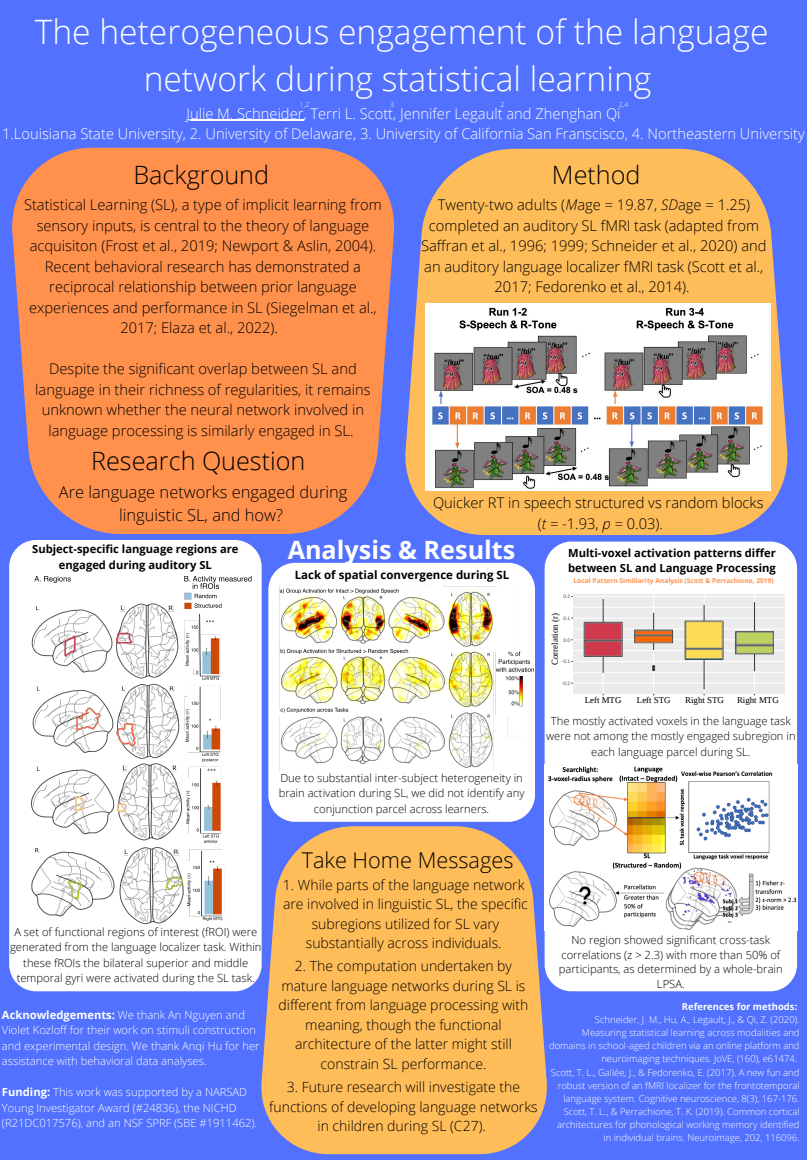
<style>
.page{position:relative;width:807px;height:1160px;background:#fff}
.page>*{position:absolute;margin:0;border:0;box-sizing:border-box;transform-origin:0 0}
.t1{font:300 33.6px/47px "Open Sans";color:#fff;text-align:center}
.t2{font:300 25.2px "Open Sans";color:#000}
.t3{font:700 25.2px "Open Sans";color:#fff}
.t4{font:300 21.7px "Open Sans";color:#000}
.t5{font:300 16.45px/22.8px "Open Sans";color:#000;text-align:center}
.t6{font:300 14.7px/20.5px "Open Sans";color:#000;text-align:center}
.t7{font:300 14.7px/20.5px "Open Sans";color:#fff;text-align:center}
.t8{font:300 14px/19.4px "Open Sans";color:#000;text-align:center}
.t9{font:700 11.48px "Open Sans";color:#000}
.t10{font:300 11.2px/15.5px "Open Sans";color:#000;text-align:center}
.t11{font:300 11.2px/15.5px "Open Sans";color:#fff}
.t12{font:700 11.2px/15.5px "Open Sans";color:#000}
.t13{font:300 9.45px/13.1px "Open Sans";color:#fff;text-align:right}
.t14{font:700 9.45px "Open Sans";color:#fff}
.t15{font:8.89px "Liberation Serif";color:#000}
.t16{font:300 7px "Open Sans";color:#fff}
.t17{font:700 6.65px "Open Sans";color:#ff914d}
.t18{font:4.9px "Liberation Sans";color:#4d4d4d}
.s1{font-style:italic}
.s2{font-weight:700}
</style>
<div class="page">
<div style="left:0;top:0;width:806px;height:1159px;background:#5271ff"></div>
<svg style="left:12px;top:148px;width:382px;height:386px;background:#f08e5c"></svg>
<svg style="left:405px;top:149px;width:382px;height:386px;background:#e4b173"></svg>
<div style="left:9px;top:540px;width:252px;height:451px;background:#fff;border-radius:27px"></div>
<div style="left:268px;top:562px;width:267px;height:259px;background:#fff;border-radius:27px"></div>
<div style="left:544px;top:541px;width:252px;height:450px;background:#fff;border-radius:27px"></div>
<img style="left:388px;top:585px;width:145px;height:185px">
<svg style="left:261px;top:826px;width:286px;height:327px;background:#f2b764"></svg>
<img style="left:31px;top:576px;width:357px;height:394px">
<div style="left:572px;top:594px;width:212px;height:99px;background:#ebebeb"></div>
<hr style="left:572px;top:672px;width:212px;height:1px;background:#fff">
<hr style="left:572px;top:650px;width:212px;height:1px;background:#fff">
<hr style="left:572px;top:628px;width:212px;height:1px;background:#fff">
<hr style="left:572px;top:607px;width:212px;height:1px;background:#fff">
<hr style="left:572px;top:682px;width:212px;height:1px;background:#fff">
<hr style="left:572px;top:661px;width:212px;height:1px;background:#fff">
<hr style="left:572px;top:639px;width:212px;height:1px;background:#fff">
<hr style="left:572px;top:617px;width:212px;height:1px;background:#fff">
<hr style="left:572px;top:596px;width:212px;height:1px;background:#fff">
<hr style="left:602px;top:594px;width:1px;height:99px;background:#fff">
<hr style="left:653px;top:594px;width:1px;height:99px;background:#fff">
<hr style="left:703px;top:594px;width:1px;height:99px;background:#fff">
<hr style="left:754px;top:594px;width:1px;height:99px;background:#fff">
<svg style="left:602px;top:599px;width:1px;height:23px"></svg>
<svg style="left:602px;top:656px;width:1px;height:16px"></svg>
<hr style="left:584px;top:640px;width:38px;height:1px;background:#333">
<svg style="left:652px;top:665px;width:3px;height:6px"></svg>
<svg style="left:653px;top:612px;width:1px;height:17px"></svg>
<svg style="left:703px;top:604px;width:1px;height:16px"></svg>
<hr style="left:703px;top:659px;width:1px;height:30px;background:#333">
<hr style="left:685px;top:648px;width:37px;height:1px;background:#333">
<div style="left:584px;top:623px;width:37px;height:16px;background:#d0384e"></div>
<div style="left:584px;top:622px;width:37px;height:18px;border:1px solid #808080"></div>
<div style="left:584px;top:641px;width:37px;height:15px;background:#d0384e"></div>
<div style="left:584px;top:640px;width:37px;height:16px;border:1px solid #808080"></div>
<hr style="left:635px;top:630px;width:36px;height:4px;background:#f60">
<div style="left:634px;top:630px;width:38px;height:5px;border:1px solid #808080"></div>
<div style="left:635px;top:636px;width:36px;height:6px;background:#f60"></div>
<div style="left:634px;top:635px;width:38px;height:7px;border:1px solid #808080"></div>
<div style="left:685px;top:621px;width:37px;height:27px;background:#fd5"></div>
<div style="left:685px;top:621px;width:37px;height:27px;border:1px solid #808080"></div>
<div style="left:685px;top:649px;width:37px;height:9px;background:#fd5"></div>
<div style="left:685px;top:649px;width:37px;height:10px;border:1px solid #808080"></div>
<svg style="left:735px;top:602px;width:38px;height:69px"></svg>
<img style="left:425px;top:303px;width:345px;height:187px">
<img style="left:544px;top:766px;width:252px;height:163px">
<hr style="left:186px;top:119px;width:117px;height:2px;background:#fff">
<h1 class="t1" style="left:35px;top:7px;width:734px">The heterogeneous engagement of the language network during statistical learning</h1>
<p class="t7" style="left:2px;top:103px;width:804px">Julie M. Schneider, Terri L. Scott, Jennifer Legault and Zhenghan Qi<br>1.Louisiana State University, 2. University of Delaware, 3. University of California San Franscisco, 4. Northeastern University</p>
<p class="t16" style="left:300px;top:99px;width:11px">1,2</p>
<p class="t16" style="left:390px;top:99px;width:5px">3</p>
<p class="t16" style="left:500px;top:99px;width:5px">2</p>
<p class="t16" style="left:618px;top:99px;width:11px">2,4</p>
<h2 class="t2" style="left:133px;top:157px;width:137px">Background</h2>
<p class="t6" style="left:24px;top:194px;width:359px">Statistical Learning (SL), a type of implicit learning from sensory inputs, is central to the theory of language acquisiton (Frost et al., 2019; Newport &amp; Aslin, 2004).<br>Recent behavioral research has demonstrated a reciprocal relationship between prior language experiences and performance in SL (Siegelman et al., 2017; Elaza et al., 2022).</p>
<p class="t6" style="left:35px;top:358px;width:337px">Despite the significant overlap between SL and language in their richness of regularities, it remains unknown whether the neural network involved in language processing is similarly engaged in SL.</p>
<h2 class="t2" style="left:91px;top:443px;width:216px">Research Question</h2>
<p class="t5" style="left:59px;top:480px;width:290px">Are language networks engaged during linguistic SL, and how?</p>
<h2 class="t2" style="left:552px;top:157px;width:90px">Method</h2>
<p class="t6" style="left:421px;top:194px;width:347px">Twenty-two adults (<span class="s1">M</span>age = 19.87, <span class="s1">SD</span>age = 1.25) completed an auditory SL fMRI task (adapted from Saffran et al., 1996; 1999; Schneider et al., 2020) and an auditory language localizer fMRI task (Scott et al., 2017; Fedorenko et al., 2014).</p>
<p class="t6" style="left:433px;top:492px;width:332px">Quicker RT in speech structured vs random blocks (<span class="s1">t</span> = -1.93, <span class="s1">p</span> = 0.03).</p>
<p class="t12" style="left:32px;top:541px;width:208px;text-align:center">Subject-specific language regions are engaged during auditory SL</p>
<h2 class="t3" style="left:287px;top:532px;width:229px">Analysis &amp; Results</h2>
<p class="t9" style="left:295px;top:566px;width:216px">Lack of spatial convergence during SL</p>
<p class="t10" style="left:278px;top:769px;width:247px">Due to substantial inter-subject heterogeneity in brain activation during SL, we did not identify any conjunction parcel across learners.</p>
<p class="t12" style="left:568px;top:544px;width:209px">Multi-voxel activation patterns differ between SL and Language Processing</p>
<p class="t17" style="left:573px;top:576px;width:202px">Local Pattern Similiarity Analysis (Scott &amp; Perrachione, 2019)</p>
<p class="t18" style="left:563px;top:593px;width:8px">0.2</p>
<p class="t15" style="left:550px;top:665px;width:53px;rotate:-90deg">Correlation (r)</p>
<p class="t18" style="left:563px;top:615px;width:8px">0.1</p>
<p class="t18" style="left:563px;top:637px;width:8px">0.0</p>
<p class="t18" style="left:561px;top:658px;width:10px">-0.1</p>
<p class="t18" style="left:561px;top:680px;width:10px">-0.2</p>
<p class="t15" style="left:584px;top:694px;width:38px">Left MTG</p>
<p class="t15" style="left:636px;top:694px;width:35px">Left STG</p>
<p class="t15" style="left:685px;top:694px;width:40px">Right STG</p>
<p class="t15" style="left:736px;top:694px;width:43px">Right MTG</p>
<p class="t10" style="left:546px;top:712px;width:251px">The mostly activated voxels in the language task were not among the mostly engaged subregion in each language parcel during SL.</p>
<p class="t10" style="left:10px;top:923px;width:253px">A set of functional regions of interest (fROI) were generated from the language localizer task. Within these fROIs the bilateral superior and middle temporal gyri were activated during the SL task.</p>
<p class="t11" style="left:2px;top:1006px;width:259px"><span class="s2">Acknowledgements:</span> We thank An Nguyen and Violet Kozloff for their work on stimuli construction and experimental design. We thank Anqi Hu for her assistance with behavioral data analyses.</p>
<p class="t11" style="left:2px;top:1084px;width:257px"><span class="s2">Funding:</span> This work was supported by a NARSAD<br>Young Investigator Award (#24836), the NICHD (R21DC017576), and an NSF SPRF (SBE #1911462).</p>
<h3 class="t4" style="left:301px;top:844px;width:213px">Take Home Messages</h3>
<p class="t8" style="left:283px;top:874px;width:246px">1. While parts of the language network are involved in linguistic SL, the specific subregions utilized for SL vary substantially across individuals.</p>
<p class="t8" style="left:278px;top:955px;width:251px">2. The computation undertaken by mature language networks during SL is different from language processing with meaning, though the functional architecture of the latter might still constrain SL performance.</p>
<p class="t8" style="left:269px;top:1076px;width:270px">3. Future research will investigate the functions of developing language networks in children during SL (C27).</p>
<p class="t10" style="left:559px;top:932px;width:225px;line-height:14.4px">No region showed significant cross-task correlations (z &gt; 2.3) with more than 50% of participants, as determined by a whole-brain LPSA.</p>
<p class="t14" style="left:681px;top:999px;width:117px">References for methods:</p>
<p class="t13" style="left:549px;top:1012px;width:252px">Schneider, J. M., Hu, A., Legault, J., &amp; Qi, Z. (2020).<br>Measuring statistical learning across modalities and domains in school-aged children via an online platform and neuroimaging techniques. JoVE, (160), e61474.<br>Scott, T. L., Gallée, J., &amp; Fedorenko, E. (2017). A new fun and robust version of an fMRI localizer for the frontotemporal language system. Cognitive neuroscience, 8(3), 167-176.<br>Scott, T. L., &amp; Perrachione, T. K. (2019). Common cortical architectures for phonological working memory identified in individual brains. Neuroimage, 202, 116096.</p>
</div>
